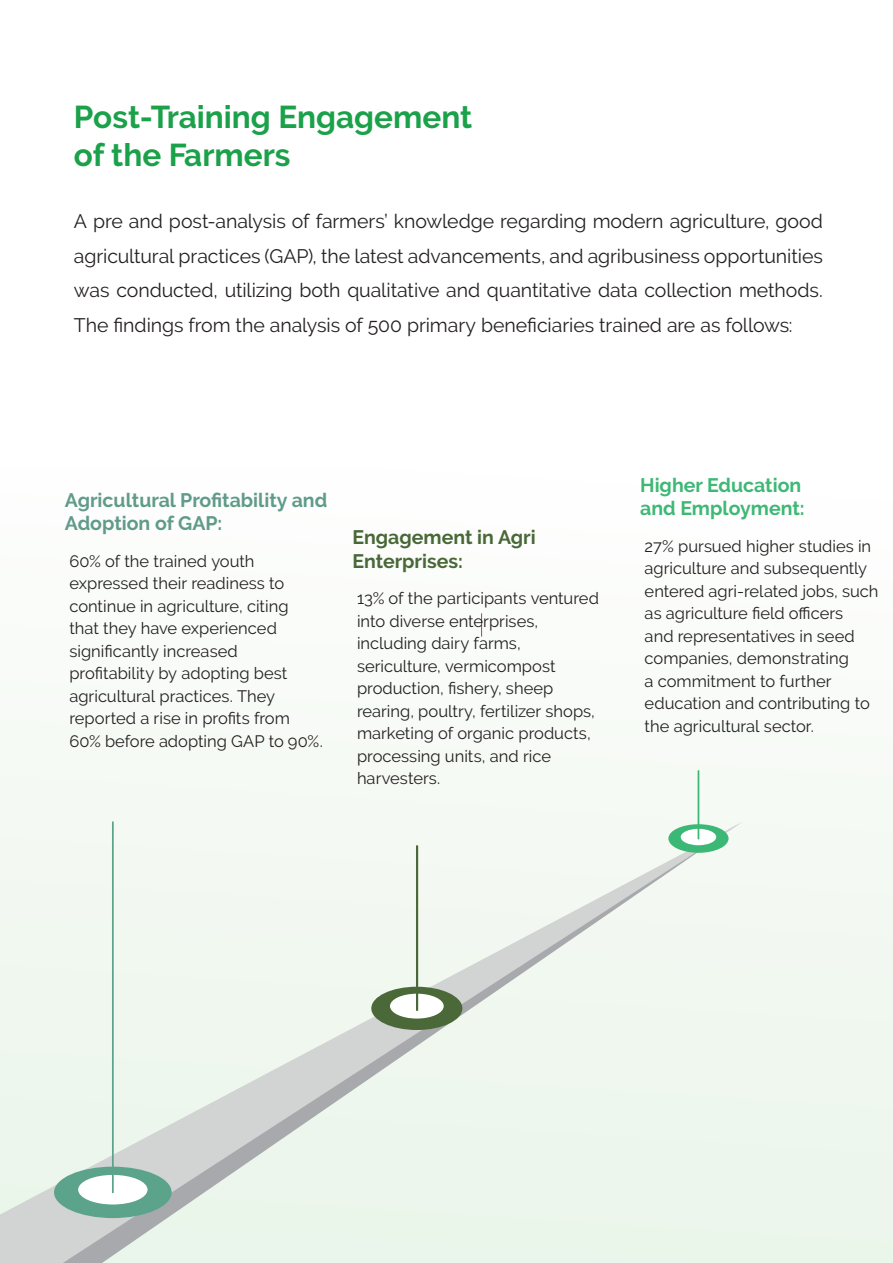
<style>
.page{position:relative;width:893px;height:1263px;background:#fff}
.page>*{position:absolute;margin:0;border:0;box-sizing:border-box;transform-origin:0 0}
.t1{font:700 31.5px/37.8px "Raleway";color:#1aa149}
.t2{font:19.5px/34.5px "Raleway";letter-spacing:-.005em;color:#231f20;text-align:justify}
.t3{font:700 19.5px/23.4px "Raleway";color:#609b8a}
.t4{font:700 19.5px/23.4px "Raleway";color:#3db875}
.t5{font:700 19.5px/23.4px "Raleway";color:#496838}
.t6{font:16.5px/22.5px "Raleway";color:#231f20}
</style>
<div class="page">
<div style="left:0;top:467px;width:893px;height:796px;background:#f8fbf7"></div>
<svg style="left:0;top:821px;width:744px;height:442px;fill:#eff7ee"></svg>
<div style="left:668px;top:824px;width:60px;height:29px;background:#3bb875;border-radius:50%"></div>
<div style="left:681px;top:829px;width:35px;height:16px;background:#fff;border-radius:50%"></div>
<hr style="left:698px;top:770px;width:1px;height:69px;background:#3bb875">
<div style="left:54px;top:1167px;width:118px;height:51px;background:#5ca38b;border-radius:50%"></div>
<div style="left:78px;top:1175px;width:70px;height:29px;background:#fff;border-radius:50%"></div>
<hr style="left:112px;top:821px;width:2px;height:372px;background:#5ca38b">
<div style="left:371px;top:987px;width:91px;height:43px;background:#4a6838;border-radius:50%"></div>
<div style="left:390px;top:994px;width:54px;height:24px;background:#fff;border-radius:50%"></div>
<hr style="left:416px;top:845px;width:2px;height:166px;background:#4a6838">
<h1 class="t1" style="left:74px;top:98px;width:400px">Post-Training Engagement of the Farmers</h1>
<p class="t2" style="left:74px;top:204px;width:750px">A pre and post-analysis of farmers’ knowledge regarding modern agriculture, good agricultural practices (GAP), the latest advancements, and agribusiness opportunities was conducted, utilizing both qualitative and quantitative data collection methods.<br>The findings from the analysis of 500 primary beneficiaries trained are as follows:</p>
<p class="t3" style="left:65px;top:488px;width:264px">Agricultural Profitability and<br>Adoption of GAP:</p>
<p class="t6" style="left:69px;top:550px;width:255px">60% of the trained youth expressed their readiness to continue in agriculture, citing<br>that they have experienced significantly increased profitability by adopting best agricultural practices. They reported a rise in profits from<br>60% before adopting GAP to 90%.</p>
<p class="t5" style="left:352px;top:526px;width:185px">Engagement in Agri<br>Enterprises:</p>
<p class="t6" style="left:357px;top:587px;width:243px">13% of the participants ventured into diverse enterprises, including dairy farms, sericulture, vermicompost production, fishery, sheep rearing, poultry, fertilizer shops, marketing of organic products, processing units, and rice harvesters.</p>
<p class="t4" style="left:640px;top:473px;width:166px">Higher Education and Employment:</p>
<p class="t6" style="left:645px;top:535px;width:235px">27% pursued higher studies in agriculture and subsequently entered agri-related jobs, such as agriculture field officers<br>and representatives in seed companies, demonstrating<br>a commitment to further education and contributing to the agricultural sector.</p>
</div>
